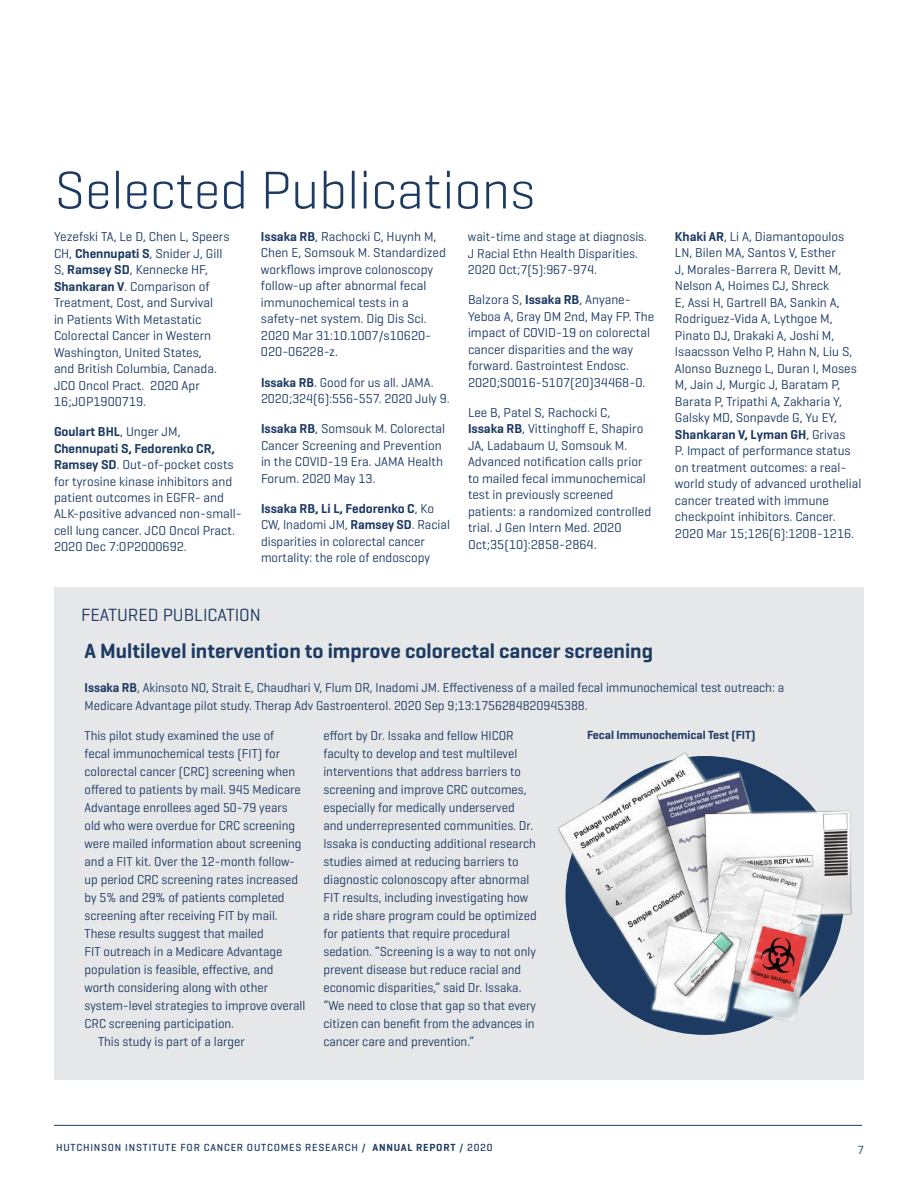
<style>
.page{position:relative;width:918px;height:1188px;background:#fff}
.page>*{position:absolute;margin:0;border:0;box-sizing:border-box;transform-origin:0 0}
.t1{font:300 54px "Geogrotesque";color:#1c3a62}
.t2{font:600 21px "Geogrotesque";color:#1c3a62}
.t3{font:18px "Geogrotesque";color:#1c3a62}
.t4{font:13.2px/16.5px "Geogrotesque";color:#1c3a62}
.t5{font:600 12px "Geogrotesque";color:#1c3a62}
.t6{font:12px "Geogrotesque";color:#1c3a62}
.t7{font:500 10.5px "Geogrotesque";letter-spacing:.075em;color:#1c3a62}
.s1{font-weight:600}
</style>
<div class="page">
<div style="left:54px;top:588px;width:810px;height:492px;background:#e6e7e8"></div>
<hr style="left:54px;top:1125px;width:808px;height:1px;background:#1c3a62">
<img style="left:557px;top:752px;width:295px;height:283px">
<h1 class="t1" style="left:55px;top:156px;width:482px">Selected Publications</h1>
<p class="t4" style="left:54px;top:228px;width:177px">Yezefski TA, Le D, Chen L, Speers<br>CH, <span class="s1">Chennupati S</span>, Snider J, Gill<br>S, <span class="s1">Ramsey SD</span>, Kennecke HF,<br><span class="s1">Shankaran V</span>. Comparison of<br>Treatment, Cost, and Survival<br>in Patients With Metastatic<br>Colorectal Cancer in Western<br>Washington, United States,<br>and British Columbia, Canada.<br>JCO Oncol Pract. 2020 Apr<br>16;JOP1900719.</p>
<p class="t4" style="left:54px;top:423px;width:189px"><span class="s1">Goulart BHL</span>, Unger JM,<br><span class="s1">Chennupati S, Fedorenko CR,<br>Ramsey SD</span>. Out-of-pocket costs for tyrosine kinase inhibitors and patient outcomes in EGFR- and<br>ALK-positive advanced non-small&shy;cell lung cancer. JCO Oncol Pract.<br>2020 Dec 7:OP2000692.</p>
<p class="t4" style="left:261px;top:228px;width:186px"><span class="s1">Issaka RB</span>, Rachocki C, Huynh M,<br>Chen E, Somsouk M. Standardized workflows improve colonoscopy follow-up after abnormal fecal immunochemical tests in a safety-net system. Dig Dis Sci.<br>2020 Mar 31:10.1007/s10620-<br>020-06228-z.</p>
<p class="t4" style="left:261px;top:373px;width:190px"><span class="s1">Issaka RB</span>. Good for us all. JAMA.<br>2020;324(6):556-557. 2020 July 9.</p>
<p class="t4" style="left:261px;top:420px;width:186px"><span class="s1">Issaka RB</span>, Somsouk M. Colorectal<br>Cancer Screening and Prevention in the COVID-19 Era. JAMA Health<br>Forum. 2020 May 13.</p>
<p class="t4" style="left:261px;top:499px;width:191px"><span class="s1">Issaka RB, Li L, Fedorenko C</span>, Ko<br>CW, Inadomi JM, <span class="s1">Ramsey SD</span>. Racial disparities in colorectal cancer mortality: the role of endoscopy</p>
<h3 class="t3" style="left:81px;top:604px;width:181px">FEATURED PUBLICATION</h3>
<p class="t4" style="left:468px;top:228px;width:181px">wait-time and stage at diagnosis.<br>J Racial Ethn Health Disparities.<br>2020 Oct;7(5):967-974.</p>
<p class="t4" style="left:468px;top:291px;width:188px">Balzora S, <span class="s1">Issaka RB</span>, Anyane-<br>Yeboa A, Gray DM 2nd, May FP. The impact of COVID-19 on colorectal cancer disparities and the way forward. Gastrointest Endosc.<br>2020;S0016-5107(20)34468-0.</p>
<p class="t4" style="left:468px;top:403px;width:185px">Lee B, Patel S, Rachocki C,<br><span class="s1">Issaka RB</span>, Vittinghoff E, Shapiro<br>JA, Ladabaum U, Somsouk M.<br>Advanced notification calls prior to mailed fecal immunochemical test in previously screened patients: a randomized controlled trial. J Gen Intern Med. 2020<br>Oct;35(10):2858-2864.</p>
<h2 class="t2" style="left:85px;top:638px;width:570px">A Multilevel intervention to improve colorectal cancer screening</h2>
<p class="t4" style="left:675px;top:228px;width:188px"><span class="s1">Khaki AR</span>, Li A, Diamantopoulos<br>LN, Bilen MA, Santos V, Esther<br>J, Morales-Barrera R, Devitt M,<br>Nelson A, Hoimes CJ, Shreck<br>E, Assi H, Gartrell BA, Sankin A,<br>Rodriguez-Vida A, Lythgoe M,<br>Pinato DJ, Drakaki A, Joshi M,<br>Isaacsson Velho P, Hahn N, Liu S,<br>Alonso Buznego L, Duran I, Moses<br>M, Jain J, Murgic J, Baratam P,<br>Barata P, Tripathi A, Zakharia Y,<br>Galsky MD, Sonpavde G, Yu EY,<br><span class="s1">Shankaran V, Lyman GH</span>, Grivas<br>P. Impact of performance status on treatment outcomes: a real&shy;world study of advanced urothelial cancer treated with immune checkpoint inhibitors. Cancer.<br>2020 Mar 15;126(6):1208-1216.</p>
<p class="t4" style="left:85px;top:678px;width:701px;line-height:18px"><span class="s1">Issaka RB</span>, Akinsoto NO, Strait E, Chaudhari V, Flum DR, Inadomi JM. Effectiveness of a mailed fecal immunochemical test outreach: a<br>Medicare Advantage pilot study. Therap Adv Gastroenterol. 2020 Sep 9;13:1756284820945388.</p>
<p class="t5" style="left:587px;top:728px;width:170px">Fecal Immunochemical Test (FIT)</p>
<p class="t4" style="left:323px;top:726px;width:215px;line-height:18px">effort by Dr. Issaka and fellow HICOR faculty to develop and test multilevel interventions that address barriers to screening and improve CRC outcomes, especially for medically underserved and underrepresented communities. Dr.<br>Issaka is conducting additional research studies aimed at reducing barriers to diagnostic colonoscopy after abnormal FIT results, including investigating how a ride share program could be optimized for patients that require procedural sedation. “Screening is a way to not only prevent disease but reduce racial and economic disparities,” said Dr. Issaka. “We need to close that gap so that every citizen can benefit from the advances in cancer care and prevention.”</p>
<p class="t4" style="left:85px;top:727px;width:191px">This pilot study examined the use of</p>
<p class="t4" style="left:85px;top:745px;width:197px">fecal immunochemical tests (FIT) for</p>
<p class="t4" style="left:85px;top:763px;width:212px">colorectal cancer (CRC) screening when</p>
<p class="t4" style="left:85px;top:781px;width:218px">offered to patients by mail. 945 Medicare</p>
<p class="t4" style="left:85px;top:799px;width:205px">Advantage enrollees aged 50-79 years</p>
<p class="t4" style="left:85px;top:817px;width:212px">old who were overdue for CRC screening</p>
<p class="t4" style="left:85px;top:835px;width:219px">were mailed information about screening</p>
<p class="t4" style="left:85px;top:853px;width:212px">and a FIT kit. Over the 12-month follow-</p>
<p class="t4" style="left:85px;top:871px;width:215px">up period CRC screening rates increased</p>
<p class="t4" style="left:85px;top:889px;width:202px">by 5% and 29% of patients completed</p>
<p class="t4" style="left:85px;top:907px;width:195px">screening after receiving FIT by mail.</p>
<p class="t4" style="left:85px;top:925px;width:181px">These results suggest that mailed</p>
<p class="t4" style="left:85px;top:943px;width:199px">FIT outreach in a Medicare Advantage</p>
<p class="t4" style="left:85px;top:961px;width:190px">population is feasible, effective, and</p>
<p class="t4" style="left:85px;top:979px;width:185px">worth considering along with other</p>
<p class="t4" style="left:85px;top:997px;width:222px">system-level strategies to improve overall</p>
<p class="t4" style="left:85px;top:1015px;width:151px">CRC screening participation.</p>
<p class="t4" style="left:98px;top:1033px;width:148px">This study is part of a larger</p>
<p class="t7" style="left:56px;top:1141px;width:438px">HUTCHINSON INSTITUTE FOR CANCER OUTCOMES RESEARCH / <span class="s1">ANNUAL REPORT</span> / 2020</p>
<p class="t6" style="left:857px;top:1142px;width:8px">7</p>
</div>
